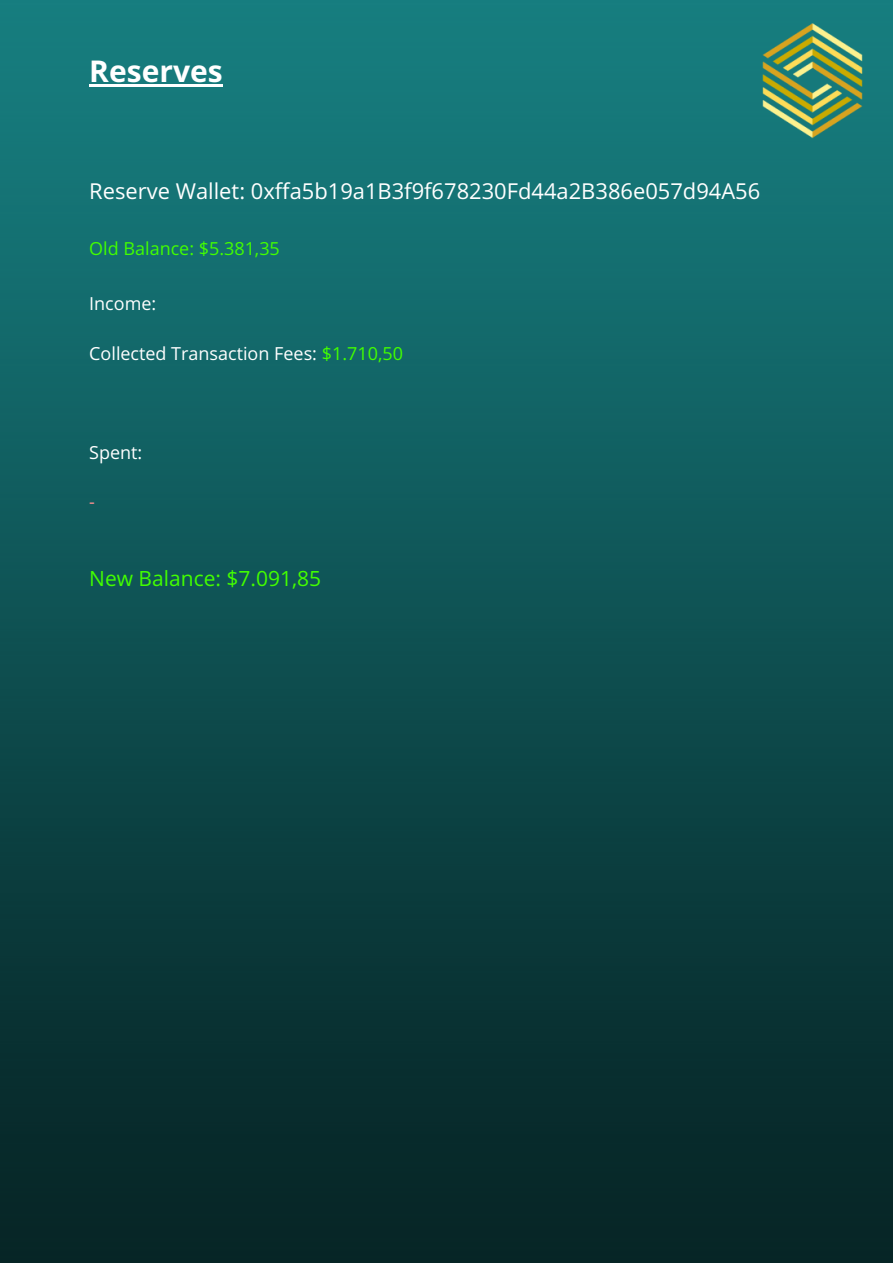
<style>
.page{position:relative;width:893px;height:1264px;background:#fff}
.page>*{position:absolute;margin:0;border:0;box-sizing:border-box;transform-origin:0 0}
.t1{font:700 30px "Open Sans Hebrew";color:#fff}
.t2{font:21.9px "Open Sans Hebrew";color:#fff}
.t3{font:21px "Open Sans Hebrew";color:#42ff00}
.t4{font:18px "Open Sans Hebrew";color:#fff}
.t5{font:18px "Open Sans Hebrew";color:#42ff00}
.t6{font:18px "Open Sans Hebrew";color:#ff8f8f}
.s1{color:#42ff00}
</style>
<div class="page">
<img style="left:0;top:0;width:892px;height:1262px">
<img style="left:731px;top:0;width:161px;height:162px">
<hr style="left:89px;top:84px;width:134px;height:3px;background:#fff">
<h1 class="t1" style="left:89px;top:50px;width:135px">Reserves</h1>
<p class="t2" style="left:89px;top:175px;width:672px">Reserve Wallet: 0xffa5b19a1B3f9f678230Fd44a2B386e057d94A56</p>
<p class="t5" style="left:89px;top:236px;width:192px">Old Balance: $5.381,35</p>
<p class="t4" style="left:89px;top:291px;width:69px">Income:</p>
<p class="t4" style="left:89px;top:340px;width:315px">Collected Transaction Fees: <span class="s1">$1.710,50</span></p>
<p class="t4" style="left:89px;top:439px;width:55px">Spent:</p>
<p class="t6" style="left:89px;top:489px;width:7px">-</p>
<p class="t3" style="left:89px;top:563px;width:233px">New Balance: $7.091,85</p>
</div>
